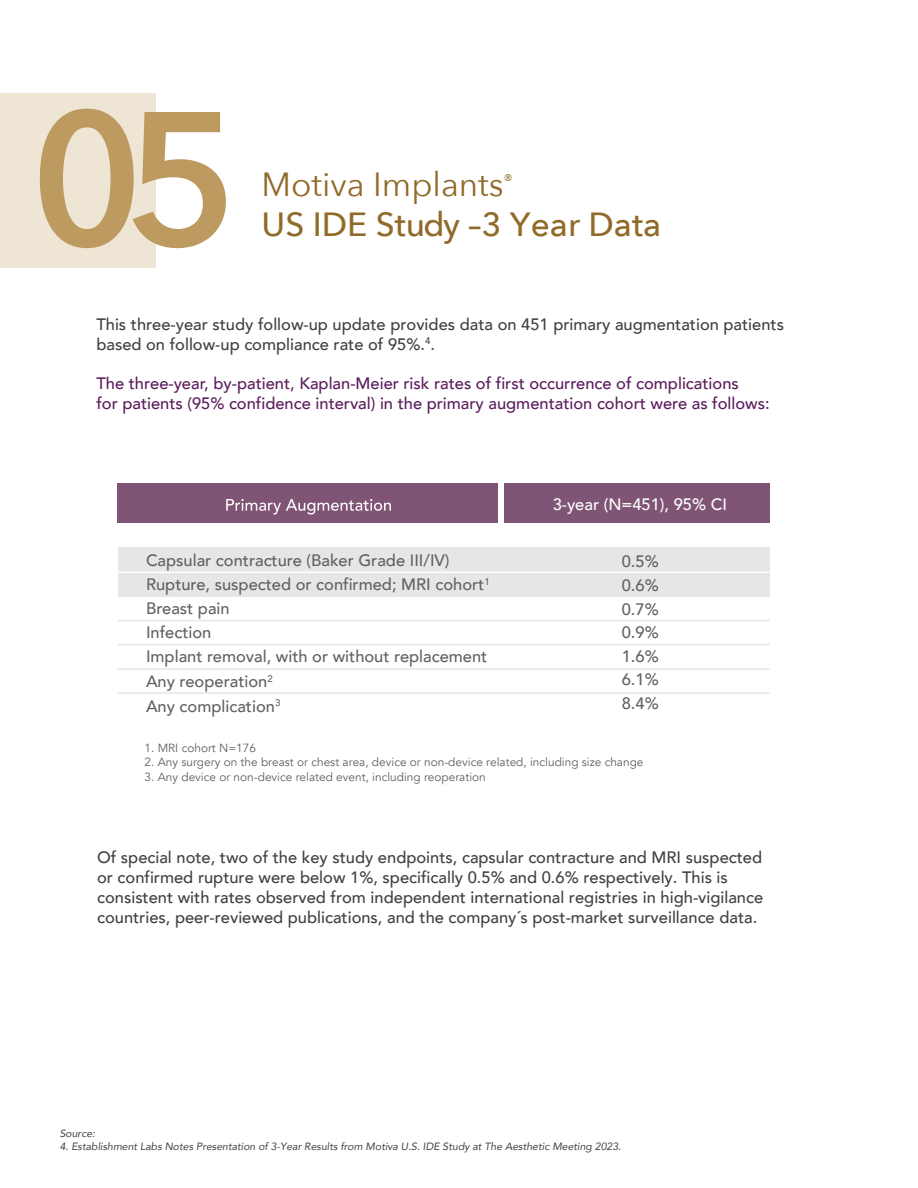
<style>
.page{position:relative;width:918px;height:1188px;background:#fff}
.page>*{position:absolute;margin:0;border:0;box-sizing:border-box;transform-origin:0 0}
.t1{font:600 187.5px "Avenir Next";color:#bd9a5f}
.t2{font:500 33.45px "Avenir Next";color:#906a29}
.t3{font:33.45px "Avenir Next";color:#906a29}
.t4{font:500 16.5px/19.8px "Avenir";color:#414042}
.t5{font:500 16.5px/24.3px "Avenir";color:#606161}
.t6{font:500 16.5px/19.8px "Avenir";color:#5b1d5d}
.t7{font:500 16.5px "Avenir";color:#fff}
.t8{font:15px "Avenir Next";color:#906a29}
.t9{font:11.85px "Avenir";color:#606161}
.t10{font:italic 10.5px "Avenir";color:#414042}
</style>
<div class="page">
<div style="left:0;top:93px;width:156px;height:175px;background:#eee5d5"></div>
<div style="left:118px;top:548px;width:652px;height:49px;background:#e6e6e6"></div>
<hr style="left:118px;top:620px;width:652px;height:1px;background:#e6e6e6">
<hr style="left:118px;top:644px;width:652px;height:1px;background:#e6e6e6">
<hr style="left:118px;top:668px;width:652px;height:2px;background:#e6e6e6">
<hr style="left:118px;top:692px;width:652px;height:2px;background:#e6e6e6">
<hr style="left:118px;top:572px;width:652px;height:1px;background:#fff">
<div style="left:118px;top:484px;width:380px;height:39px;background:#805475"></div>
<svg style="left:226px;top:499px;width:165px;height:16px"></svg>
<div style="left:504px;top:484px;width:266px;height:39px;background:#805475"></div>
<h1 class="t1" style="left:30px;top:19px;width:212px">05</h1>
<h2 class="t3" style="left:262px;top:156px;width:244px">Motiva Implants</h2>
<h2 class="t2" style="left:262px;top:196px;width:401px">US IDE Study –3 Year Data</h2>
<p class="t8" style="left:504px;top:167px;width:10px">®</p>
<p class="t4" style="left:96px;top:313px;width:689px">This three-year study follow-up update provides data on 451 primary augmentation patients based on follow-up compliance rate of 95%.<sup>4</sup>.</p>
<p class="t6" style="left:96px;top:373px;width:675px">The three-year, by-patient, Kaplan-Meier risk rates of first occurrence of complications<br>for patients (95% confidence interval) in the primary augmentation cohort were as follows:</p>
<p class="t7" style="left:553px;top:490px;width:176px">3-year (N=451), 95% CI</p>
<p class="t5" style="left:146px;top:547px;width:345px">Capsular contracture (Baker Grade III/IV)<br>Rupture, suspected or confirmed; MRI cohort<sup>1<br></sup>Breast pain<br>Infection<br>Implant removal, with or without replacement<br>Any reoperation<sup>2<br></sup>Any complication<sup>3</sup></p>
<p class="t9" style="left:145px;top:741px;width:113px">1. MRI cohort N=176</p>
<p class="t9" style="left:145px;top:755px;width:500px">2. Any surgery on the breast or chest area, device or non-device related, including size change</p>
<p class="t9" style="left:145px;top:770px;width:343px">3. Any device or non-device related event, including reoperation</p>
<p class="t5" style="left:622px;top:549px;width:38px;line-height:23.7px;text-align:justify">0.5% 0.6% 0.7% 0.9% 1.6% 6.1% 8.4%</p>
<p class="t4" style="left:97px;top:847px;width:668px">Of special note, two of the key study endpoints, capsular contracture and MRI suspected or confirmed rupture were below 1%, specifically 0.5% and 0.6% respectively. This is consistent with rates observed from independent international registries in high-vigilance countries, peer-reviewed publications, and the company´s post-market surveillance data.</p>
<p class="t10" style="left:60px;top:1127px;width:37px">Source:</p>
<p class="t10" style="left:60px;top:1140px;width:563px">4. Establishment Labs Notes Presentation of 3-Year Results from Motiva U.S. IDE Study at The Aesthetic Meeting 2023.</p>
</div>
